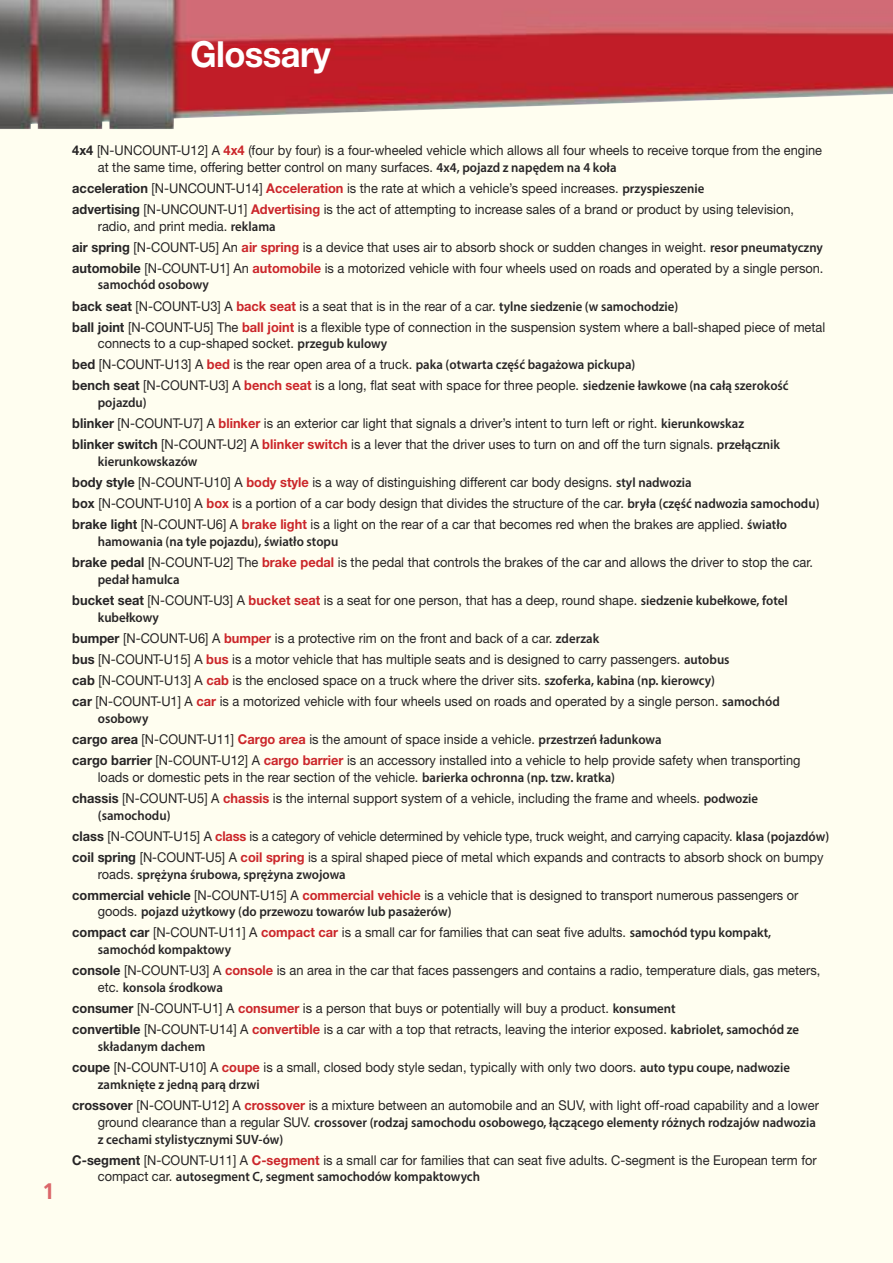
<style>
.page{position:relative;width:893px;height:1263px;background:#fffef0}
.page>*{position:absolute;margin:0;border:0;box-sizing:border-box;transform-origin:0 0}
.t1{font:700 36px "Helvetica Neue LT Std";letter-spacing:-.02em;color:#fff;scale:.96 1}
.t2{font:700 22.5px "PF Catalog";color:#db676a;scale:.95 1}
.t3{font:13.5px/21px "Helvetica Neue LT Std";color:#272526;scale:.95 1}
.t4{font:600 13.5px/16.8px "Myriad Pro";color:#272526;scale:.95 1}
.s1{font-weight:700}
.s2{font-weight:700;color:#cb262a}
.s3{font-family:"Myriad Pro";font-weight:600}
.s4{font-family:"Helvetica Neue LT Std";font-weight:400}
</style>
<div class="page">
<img style="left:0;top:0;width:893px;height:129px">
<h1 class="t1" style="left:191px;top:42px;width:148px">Glossary</h1>
<h2 class="t2" style="left:43px;top:1178px;width:14px">1</h2>
<p class="t3" style="left:98px;top:143px;width:764px;line-height:16.8px;text-indent:-26px"><span class="s1">4x4</span> [N-UNCOUNT-U12] A <span class="s2">4x4</span> (four by four) is a four-wheeled vehicle which allows all four wheels to receive torque from the engine at the same time, offering better control on many surfaces. <span class="s3">4x4, pojazd z napędem na 4 koła</span></p>
<p class="t3" style="left:72px;top:179px;width:761px"><span class="s1">acceleration</span> [N-UNCOUNT-U14] <span class="s2">Acceleration</span> is the rate at which a vehicle’s speed increases. <span class="s3">przyspieszenie<br></span><span class="s1">advertising</span> [N-UNCOUNT-U1] <span class="s2">Advertising</span> is the act of attempting to increase sales of a brand or product by using television,</p>
<p class="t3" style="left:72px;top:217px;width:792px;text-indent:26px">radio, and print media. <span class="s3">reklama<br></span><span class="s1">air spring</span> [N-COUNT-U5] An <span class="s2">air spring</span> is a device that uses air to absorb shock or sudden changes in weight. <span class="s3">resor pneumatyczny </span><span class="s1">automobile</span> [N-COUNT-U1] An <span class="s2">automobile</span> is a motorized vehicle with four wheels used on roads and operated by a single person.</p>
<p class="t4" style="left:98px;top:278px;width:118px">samochód osobowy</p>
<p class="t3" style="left:72px;top:296px;width:794px"><span class="s1">back seat</span> [N-COUNT-U3] A <span class="s2">back seat</span> is a seat that is in the rear of a car. <span class="s3">tylne siedzenie (w samochodzie)<br></span><span class="s1">ball joint</span> [N-COUNT-U5] The <span class="s2">ball joint</span> is a flexible type of connection in the suspension system where a ball-shaped piece of metal</p>
<p class="t3" style="left:72px;top:334px;width:756px;text-indent:26px">connects to a cup-shaped socket. <span class="s3">przegub kulowy<br></span><span class="s1">bed</span> [N-COUNT-U13] A <span class="s2">bed</span> is the rear open area of a truck. <span class="s3">paka (otwarta część bagażowa pickupa)<br></span><span class="s1">bench seat</span> [N-COUNT-U3] A <span class="s2">bench seat</span> is a long, flat seat with space for three people. <span class="s3">siedzenie ławkowe (na całą szerokość</span></p>
<p class="t4" style="left:98px;top:395px;width:53px">pojazdu)</p>
<p class="t3" style="left:72px;top:414px;width:746px"><span class="s1">blinker</span> [N-COUNT-U7] A <span class="s2">blinker</span> is an exterior car light that signals a driver’s intent to turn left or right. <span class="s3">kierunkowskaz </span><span class="s1">blinker switch</span> [N-COUNT-U2] A <span class="s2">blinker switch</span> is a lever that the driver uses to turn on and off the turn signals. <span class="s3">przełącznik</span></p>
<p class="t4" style="left:98px;top:454px;width:107px">kierunkowskazów</p>
<p class="t3" style="left:72px;top:473px;width:788px"><span class="s1">body style</span> [N-COUNT-U10] A <span class="s2">body style</span> is a way of distinguishing different car body designs. <span class="s3">styl nadwozia<br></span><span class="s1">box</span> [N-COUNT-U10] A <span class="s2">box</span> is a portion of a car body design that divides the structure of the car. <span class="s3">bryła (część nadwozia samochodu) </span><span class="s1">brake light</span> [N-COUNT-U6] A <span class="s2">brake light</span> is a light on the rear of a car that becomes red when the brakes are applied. <span class="s3">światło</span></p>
<p class="t4" style="left:98px;top:534px;width:255px">hamowania (na tyle pojazdu), światło stopu</p>
<p class="t3" style="left:72px;top:553px;width:781px"><span class="s1">brake pedal</span> [N-COUNT-U2] The <span class="s2">brake pedal</span> is the pedal that controls the brakes of the car and allows the driver to stop the car.</p>
<p class="t4" style="left:98px;top:572px;width:88px">pedał hamulca</p>
<p class="t3" style="left:72px;top:591px;width:755px"><span class="s1">bucket seat</span> [N-COUNT-U3] A <span class="s2">bucket seat</span> is a seat for one person, that has a deep, round shape. <span class="s3">siedzenie kubełkowe, fotel</span></p>
<p class="t4" style="left:98px;top:610px;width:66px">kubełkowy</p>
<p class="t3" style="left:72px;top:629px;width:746px"><span class="s1">bumper</span> [N-COUNT-U6] A <span class="s2">bumper</span> is a protective rim on the front and back of a car. <span class="s3">zderzak<br></span><span class="s1">bus</span> [N-COUNT-U15] A <span class="s2">bus</span> is a motor vehicle that has multiple seats and is designed to carry passengers. <span class="s3">autobus<br></span><span class="s1">cab</span> [N-COUNT-U13] A <span class="s2">cab</span> is the enclosed space on a truck where the driver sits. <span class="s3">szoferka, kabina (np. kierowcy)<br></span><span class="s1">car</span> [N-COUNT-U1] A <span class="s2">car</span> is a motorized vehicle with four wheels used on roads and operated by a single person. <span class="s3">samochód</span></p>
<p class="t4" style="left:98px;top:711px;width:55px">osobowy</p>
<p class="t3" style="left:72px;top:730px;width:768px"><span class="s1">cargo area</span> [N-COUNT-U11] <span class="s2">Cargo area</span> is the amount of space inside a vehicle. <span class="s3">przestrzeń ładunkowa<br></span><span class="s1">cargo barrier</span> [N-COUNT-U12] A <span class="s2">cargo barrier</span> is an accessory installed into a vehicle to help provide safety when transporting</p>
<p class="t3" style="left:72px;top:768px;width:723px;text-indent:26px">loads or domestic pets in the rear section of the vehicle. <span class="s3">barierka ochronna (np. tzw. kratka)<br></span><span class="s1">chassis</span> [N-COUNT-U5] A <span class="s2">chassis</span> is the internal support system of a vehicle, including the frame and wheels. <span class="s3">podwozie</span></p>
<p class="t4" style="left:98px;top:808px;width:78px">(samochodu)</p>
<p class="t3" style="left:72px;top:827px;width:798px"><span class="s1">class</span> [N-COUNT-U15] A <span class="s2">class</span> is a category of vehicle determined by vehicle type, truck weight, and carrying capacity. <span class="s3">klasa (pojazdów) </span><span class="s1">coil spring</span> [N-COUNT-U5] A <span class="s2">coil spring</span> is a spiral shaped piece of metal which expands and contracts to absorb shock on bumpy</p>
<p class="t4" style="left:98px;top:867px;width:262px"><span class="s4">roads.</span> sprężyna śrubowa, sprężyna zwojowa</p>
<p class="t3" style="left:72px;top:886px;width:766px"><span class="s1">commercial vehicle</span> [N-COUNT-U15] A <span class="s2">commercial vehicle</span> is a vehicle that is designed to transport numerous passengers or</p>
<p class="t4" style="left:98px;top:904px;width:374px"><span class="s4">goods.</span> pojazd użytkowy (do przewozu towarów lub pasażerów)</p>
<p class="t3" style="left:72px;top:923px;width:737px"><span class="s1">compact car</span> [N-COUNT-U11] A <span class="s2">compact car</span> is a small car for families that can seat five adults. <span class="s3">samochód typu kompakt,</span></p>
<p class="t4" style="left:98px;top:942px;width:142px">samochód kompaktowy</p>
<p class="t3" style="left:72px;top:961px;width:789px"><span class="s1">console</span> [N-COUNT-U3] A <span class="s2">console</span> is an area in the car that faces passengers and contains a radio, temperature dials, gas meters,</p>
<p class="t4" style="left:98px;top:980px;width:133px"><span class="s4">etc.</span> konsola środkowa</p>
<p class="t3" style="left:72px;top:999px;width:767px"><span class="s1">consumer</span> [N-COUNT-U1] A <span class="s2">consumer</span> is a person that buys or potentially will buy a product. <span class="s3">konsument<br></span><span class="s1">convertible</span> [N-COUNT-U14] A <span class="s2">convertible</span> is a car with a top that retracts, leaving the interior exposed. <span class="s3">kabriolet, samochód ze</span></p>
<p class="t4" style="left:98px;top:1039px;width:115px">składanym dachem</p>
<p class="t3" style="left:72px;top:1058px;width:757px"><span class="s1">coupe</span> [N-COUNT-U10] A <span class="s2">coupe</span> is a small, closed body style sedan, typically with only two doors. <span class="s3">auto typu coupe, nadwozie</span></p>
<p class="t4" style="left:98px;top:1077px;width:172px">zamknięte z jedną parą drzwi</p>
<p class="t3" style="left:72px;top:1096px;width:787px"><span class="s1">crossover</span> [N-COUNT-U12] A <span class="s2">crossover</span> is a mixture between an automobile and an SUV, with light off-road capability and a lower</p>
<p class="t4" style="left:98px;top:1115px;width:757px"><span class="s4">ground clearance than a regular SUV.</span> crossover (rodzaj samochodu osobowego, łączącego elementy różnych rodzajów nadwozia z cechami stylistycznymi SUV-ów)</p>
<p class="t3" style="left:72px;top:1150px;width:785px"><span class="s1">C-segment</span> [N-COUNT-U11] A <span class="s2">C-segment</span> is a small car for families that can seat five adults. C-segment is the European term for</p>
<p class="t4" style="left:98px;top:1169px;width:404px"><span class="s4">compact car.</span> autosegment C, segment samochodów kompaktowych</p>
</div>
